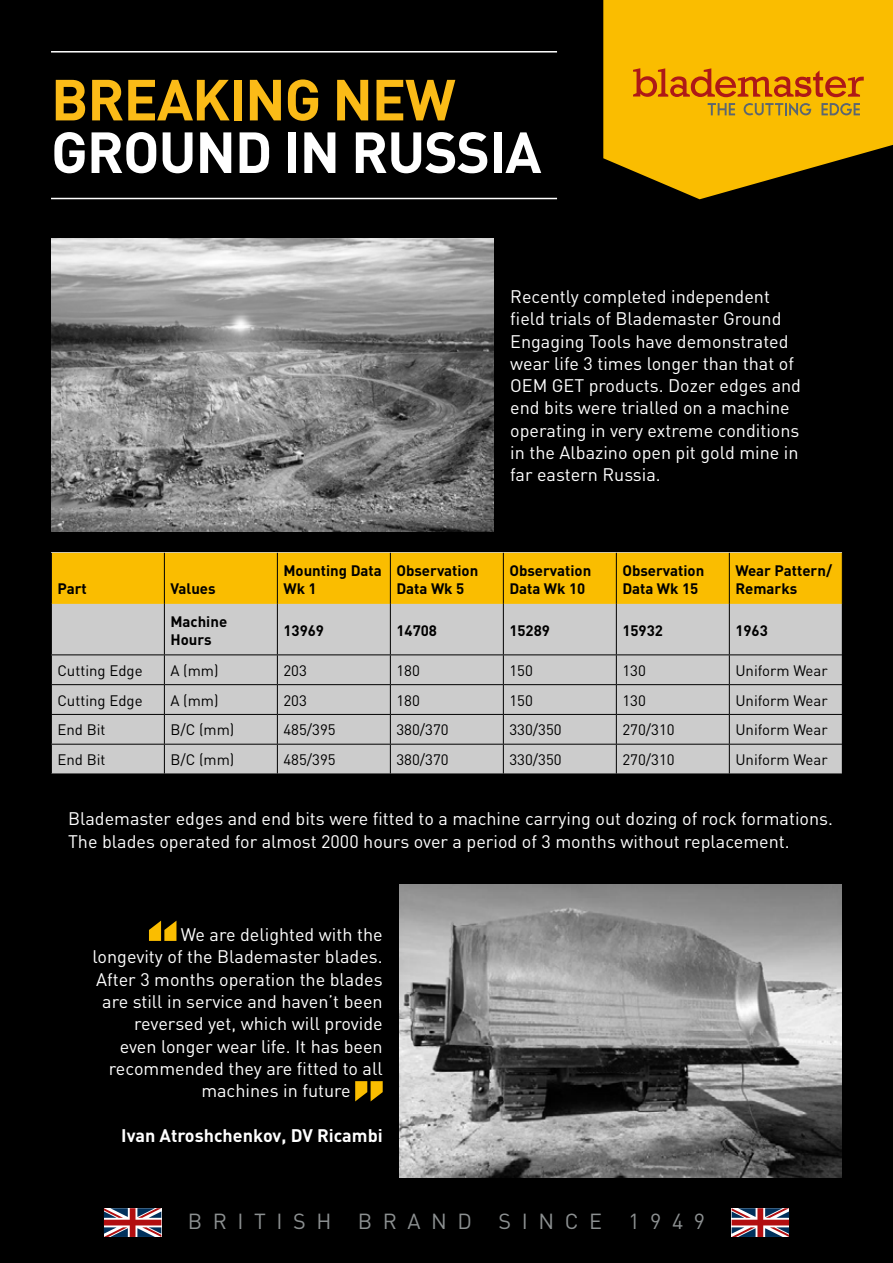
<style>
.page{position:relative;width:893px;height:1263px;background:#000}
.page>*{position:absolute;margin:0;border:0;box-sizing:border-box;transform-origin:0 0}
.t1{font:700 57px "DIN";letter-spacing:-.02em;color:#fff}
.t2{font:700 57px "DIN";letter-spacing:-.02em;color:#fbbb17}
.t3{font:21.6px "DIN";letter-spacing:.49em;color:#8c9091}
.t4{font:18px/22.4px "DIN";color:#fff}
.t5{font:700 18px "DIN";color:#fff}
.t6{font:15px "DIN";color:#000}
.t7{font:700 15px/18px "DIN";color:#000}
</style>
<div class="page">
<div style="left:51px;top:553px;width:791px;height:221px;background:#ccc"></div>
<svg style="left:603px;top:0;width:290px;height:199px;background:#d5a100"></svg>
<svg style="left:708px;top:103px;width:27px;height:12px"></svg>
<svg style="left:744px;top:103px;width:67px;height:12px"></svg>
<svg style="left:821px;top:103px;width:39px;height:12px"></svg>
<svg style="left:633px;top:68px;width:231px;height:29px;background:#df8407"></svg>
<hr style="left:51px;top:51px;width:506px;height:2px;background:#fff">
<hr style="left:51px;top:198px;width:506px;height:1px;background:#fff">
<svg style="left:104px;top:1208px;width:57px;height:29px;background:#9a6b77"></svg>
<svg style="left:732px;top:1208px;width:57px;height:29px;background:#9a6b77"></svg>
<img style="left:51px;top:238px;width:442px;height:293px">
<div style="left:52px;top:553px;width:790px;height:51px;background:#fabd00"></div>
<hr style="left:51px;top:604px;width:1px;height:50px;background:#000">
<hr style="left:164px;top:604px;width:1px;height:50px;background:#000">
<hr style="left:277px;top:604px;width:1px;height:50px;background:#000">
<hr style="left:390px;top:604px;width:1px;height:50px;background:#000">
<hr style="left:503px;top:604px;width:1px;height:50px;background:#000">
<hr style="left:616px;top:604px;width:1px;height:50px;background:#000">
<hr style="left:729px;top:604px;width:1px;height:50px;background:#000">
<hr style="left:51px;top:654px;width:113px;height:1px;background:#000">
<hr style="left:164px;top:654px;width:113px;height:1px;background:#000">
<hr style="left:277px;top:654px;width:113px;height:1px;background:#000">
<hr style="left:390px;top:654px;width:113px;height:1px;background:#000">
<hr style="left:503px;top:654px;width:113px;height:1px;background:#000">
<hr style="left:616px;top:654px;width:113px;height:1px;background:#000">
<hr style="left:729px;top:654px;width:114px;height:1px;background:#000">
<hr style="left:51px;top:684px;width:113px;height:1px;background:#000">
<hr style="left:164px;top:684px;width:113px;height:1px;background:#000">
<hr style="left:277px;top:684px;width:113px;height:1px;background:#000">
<hr style="left:390px;top:684px;width:113px;height:1px;background:#000">
<hr style="left:503px;top:684px;width:113px;height:1px;background:#000">
<hr style="left:616px;top:684px;width:113px;height:1px;background:#000">
<hr style="left:729px;top:684px;width:114px;height:1px;background:#000">
<hr style="left:51px;top:714px;width:113px;height:1px;background:#000">
<hr style="left:164px;top:714px;width:113px;height:1px;background:#000">
<hr style="left:277px;top:714px;width:113px;height:1px;background:#000">
<hr style="left:390px;top:714px;width:113px;height:1px;background:#000">
<hr style="left:503px;top:714px;width:113px;height:1px;background:#000">
<hr style="left:616px;top:714px;width:113px;height:1px;background:#000">
<hr style="left:729px;top:714px;width:114px;height:1px;background:#000">
<hr style="left:51px;top:744px;width:113px;height:1px;background:#000">
<svg style="left:51px;top:655px;width:1px;height:118px"></svg>
<hr style="left:164px;top:744px;width:113px;height:1px;background:#000">
<svg style="left:164px;top:655px;width:1px;height:118px"></svg>
<hr style="left:277px;top:744px;width:113px;height:1px;background:#000">
<svg style="left:277px;top:655px;width:1px;height:118px"></svg>
<hr style="left:390px;top:744px;width:113px;height:1px;background:#000">
<svg style="left:390px;top:655px;width:1px;height:118px"></svg>
<hr style="left:503px;top:744px;width:113px;height:1px;background:#000">
<svg style="left:503px;top:655px;width:1px;height:118px"></svg>
<hr style="left:616px;top:744px;width:113px;height:1px;background:#000">
<svg style="left:616px;top:655px;width:1px;height:118px"></svg>
<hr style="left:729px;top:744px;width:114px;height:1px;background:#000">
<svg style="left:729px;top:655px;width:1px;height:118px"></svg>
<hr style="left:51px;top:773px;width:113px;height:1px;background:#000">
<hr style="left:164px;top:773px;width:113px;height:1px;background:#000">
<hr style="left:277px;top:773px;width:113px;height:1px;background:#000">
<hr style="left:390px;top:773px;width:113px;height:1px;background:#000">
<hr style="left:503px;top:773px;width:113px;height:1px;background:#000">
<hr style="left:616px;top:773px;width:113px;height:1px;background:#000">
<hr style="left:729px;top:773px;width:114px;height:1px;background:#000">
<hr style="left:51px;top:553px;width:1px;height:51px;background:#000">
<hr style="left:164px;top:553px;width:1px;height:51px;background:#000">
<hr style="left:277px;top:553px;width:1px;height:51px;background:#000">
<hr style="left:390px;top:553px;width:1px;height:51px;background:#000">
<hr style="left:503px;top:553px;width:1px;height:51px;background:#000">
<hr style="left:616px;top:553px;width:1px;height:51px;background:#000">
<hr style="left:729px;top:553px;width:1px;height:51px;background:#000">
<img style="left:400px;top:884px;width:442px;height:294px">
<svg style="left:149px;top:920px;width:27px;height:21px"></svg>
<svg style="left:355px;top:1081px;width:28px;height:20px"></svg>
<h1 class="t2" style="left:51px;top:63px;width:406px">BREAKING NEW</h1>
<h1 class="t1" style="left:51px;top:115px;width:492px">GROUND IN RUSSIA</h1>
<p class="t7" style="left:57px;top:578px;width:31px">Part</p>
<p class="t7" style="left:170px;top:578px;width:47px">Values</p>
<p class="t4" style="left:510px;top:285px;width:292px">Recently completed independent field trials of Blademaster Ground Engaging Tools have demonstrated wear life 3 times longer than that of OEM GET products. Dozer edges and end bits were trialled on a machine operating in very extreme conditions in the Albazino open pit gold mine in far eastern Russia.</p>
<p class="t7" style="left:283px;top:560px;width:100px">Mounting Data<br>Wk 1</p>
<p class="t7" style="left:396px;top:560px;width:84px">Observation<br>Data Wk 5</p>
<p class="t7" style="left:509px;top:560px;width:84px">Observation<br>Data Wk 10</p>
<p class="t7" style="left:622px;top:560px;width:84px">Observation<br>Data Wk 15</p>
<p class="t7" style="left:735px;top:560px;width:98px">Wear Pattern/<br>Remarks</p>
<p class="t7" style="left:170px;top:611px;width:58px">Machine<br>Hours</p>
<p class="t7" style="left:283px;top:620px;width:42px">13969</p>
<p class="t7" style="left:396px;top:620px;width:42px">14708</p>
<p class="t7" style="left:509px;top:620px;width:42px">15289</p>
<p class="t7" style="left:622px;top:620px;width:42px">15932</p>
<p class="t7" style="left:735px;top:620px;width:34px">1963</p>
<p class="t6" style="left:57px;top:661px;width:87px">Cutting Edge</p>
<p class="t6" style="left:170px;top:661px;width:50px">A (mm)</p>
<p class="t6" style="left:283px;top:661px;width:25px">203</p>
<p class="t6" style="left:396px;top:661px;width:25px">180</p>
<p class="t6" style="left:509px;top:661px;width:25px">150</p>
<p class="t6" style="left:622px;top:661px;width:25px">130</p>
<p class="t6" style="left:735px;top:661px;width:94px">Uniform Wear</p>
<p class="t6" style="left:57px;top:691px;width:87px">Cutting Edge</p>
<p class="t6" style="left:170px;top:691px;width:50px">A (mm)</p>
<p class="t6" style="left:283px;top:691px;width:25px">203</p>
<p class="t6" style="left:396px;top:691px;width:25px">180</p>
<p class="t6" style="left:509px;top:691px;width:25px">150</p>
<p class="t6" style="left:622px;top:691px;width:25px">130</p>
<p class="t6" style="left:735px;top:691px;width:94px">Uniform Wear</p>
<p class="t6" style="left:57px;top:721px;width:50px">End Bit</p>
<p class="t6" style="left:170px;top:721px;width:65px">B/C (mm)</p>
<p class="t6" style="left:283px;top:721px;width:54px">485/395</p>
<p class="t6" style="left:396px;top:721px;width:54px">380/370</p>
<p class="t6" style="left:509px;top:721px;width:54px">330/350</p>
<p class="t6" style="left:622px;top:721px;width:54px">270/310</p>
<p class="t6" style="left:735px;top:721px;width:94px">Uniform Wear</p>
<p class="t6" style="left:57px;top:750px;width:50px">End Bit</p>
<p class="t6" style="left:170px;top:750px;width:65px">B/C (mm)</p>
<p class="t6" style="left:283px;top:750px;width:54px">485/395</p>
<p class="t6" style="left:396px;top:750px;width:54px">380/370</p>
<p class="t6" style="left:509px;top:750px;width:54px">330/350</p>
<p class="t6" style="left:622px;top:750px;width:54px">270/310</p>
<p class="t6" style="left:735px;top:750px;width:94px">Uniform Wear</p>
<p class="t4" style="left:68px;top:807px;width:766px">Blademaster edges and end bits were fitted to a machine carrying out dozing of rock formations.<br>The blades operated for almost 2000 hours over a period of 3 months without replacement.</p>
<p class="t4" style="left:181px;top:923px;width:203px">We are delighted with the</p>
<p class="t4" style="left:93px;top:945px;width:292px">longevity of the Blademaster blades.</p>
<p class="t4" style="left:96px;top:967px;width:288px">After 3 months operation the blades</p>
<p class="t4" style="left:102px;top:990px;width:282px">are still in service and haven’t been</p>
<p class="t4" style="left:134px;top:1012px;width:250px">reversed yet, which will provide</p>
<p class="t4" style="left:120px;top:1034px;width:265px">even longer wear life. It has been</p>
<p class="t4" style="left:109px;top:1057px;width:275px">recommended they are fitted to all</p>
<p class="t4" style="left:201px;top:1079px;width:151px">machines in future</p>
<p class="t5" style="left:121px;top:1123px;width:263px">Ivan Atroshchenkov, DV Ricambi</p>
<p class="t3" style="left:188px;top:1208px;width:519px">BRITISH BRAND SINCE 1949</p>
</div>
